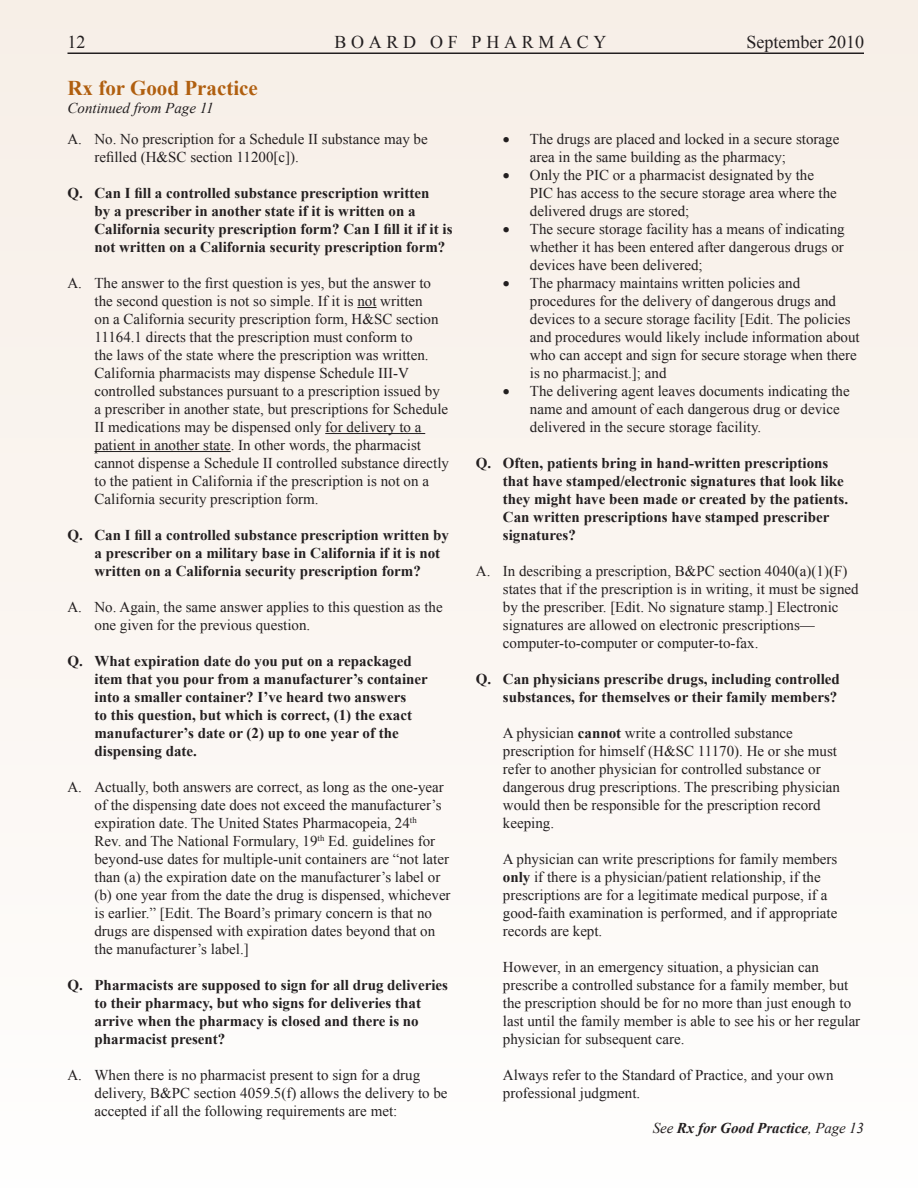
<style>
.page{position:relative;width:918px;height:1188px;background:#faf5f1}
.page>*{position:absolute;margin:0;border:0;box-sizing:border-box;transform-origin:0 0}
.t1{font:700 21px "Times New Roman";color:#b05f0f}
.t2{font:18px "Times New Roman";letter-spacing:.26em;color:#231f20}
.t3{font:18px "Times New Roman";color:#231f20}
.t4{font:18px "Times New Roman";letter-spacing:.13em;color:#231f20}
.t5{font:15px/18px "Times New Roman";color:#231f20}
.t6{font:700 15px/18px "Times New Roman";color:#231f20}
.t7{font:italic 700 15px "Times New Roman";color:#231f20}
.t8{font:italic 15px "Times New Roman";color:#231f20}
.s1{font-weight:700}
.s2{font-weight:400}
</style>
<div class="page">
<svg style="left:357px;top:307px;width:20px;height:1px"></svg>
<hr style="left:325px;top:433px;width:100px;height:1px;background:#231f20">
<hr style="left:94px;top:451px;width:137px;height:1px;background:#231f20">
<hr style="left:68px;top:52px;width:796px;height:2px;background:#231f20">
<p class="t4" style="left:68px;top:30px;width:19px">12</p>
<p class="t2" style="left:335px;top:30px;width:273px">BOARD OF PHARMACY</p>
<p class="t3" style="left:747px;top:30px;width:119px">September 2010</p>
<p class="t1" style="left:68px;top:74px;width:192px">Rx for Good Practice</p>
<p class="t8" style="left:68px;top:98px;width:148px">Continued from Page 11</p>
<p class="t5" style="left:94px;top:130px;width:335px;text-indent:-27px">A. No. No prescription for a Schedule II substance may be refilled (H&amp;SC section 11200[c]).</p>
<p class="t6" style="left:94px;top:184px;width:360px;text-indent:-27px">Q. Can I fill a controlled substance prescription written<br>by a prescriber in another state if it is written on a California security prescription form? Can I fill it if it is not written on a California security prescription form?</p>
<p class="t5" style="left:94px;top:274px;width:356px;text-indent:-27px">A. The answer to the first question is yes, but the answer to the second question is not so simple. If it is not written<br>on a California security prescription form, H&amp;SC section 11164.1 directs that the prescription must conform to<br>the laws of the state where the prescription was written.<br>California pharmacists may dispense Schedule III-V controlled substances pursuant to a prescription issued by a prescriber in another state, but prescriptions for Schedule II medications may be dispensed only for delivery to a patient in another state. In other words, the pharmacist cannot dispense a Schedule II controlled substance directly to the patient in California if the prescription is not on a California security prescription form.</p>
<p class="t6" style="left:94px;top:526px;width:356px;text-indent:-27px">Q. Can I fill a controlled substance prescription written by a prescriber on a military base in California if it is not written on a California security prescription form?</p>
<p class="t5" style="left:94px;top:598px;width:350px;text-indent:-27px">A. No. Again, the same answer applies to this question as the one given for the previous question.</p>
<p class="t6" style="left:94px;top:652px;width:335px;text-indent:-27px">Q. What expiration date do you put on a repackaged item that you pour from a manufacturer’s container into a smaller container? I’ve heard two answers<br>to this question, but which is correct, (1) the exact manufacturer’s date or (2) up to one year of the dispensing date.</p>
<p class="t5" style="left:94px;top:778px;width:358px;text-indent:-27px">A. Actually, both answers are correct, as long as the one-year of the dispensing date does not exceed the manufacturer’s expiration date. The United States Pharmacopeia, 24<sup>th<br></sup>Rev. and The National Formulary, 19<sup>th</sup> Ed. guidelines for beyond-use dates for multiple-unit containers are “not later than (a) the expiration date on the manufacturer’s label or (b) one year from the date the drug is dispensed, whichever is earlier.” [Edit. The Board’s primary concern is that no drugs are dispensed with expiration dates beyond that on the manufacturer’s label.]</p>
<p class="t6" style="left:94px;top:976px;width:355px;text-indent:-27px">Q. Pharmacists are supposed to sign for all drug deliveries to their pharmacy, but who signs for deliveries that arrive when the pharmacy is closed and there is no pharmacist present?</p>
<p class="t5" style="left:94px;top:1066px;width:355px;text-indent:-27px">A. When there is no pharmacist present to sign for a drug delivery, B&amp;PC section 4059.5(f) allows the delivery to be accepted if all the following requirements are met:</p>
<p class="t5" style="left:530px;top:130px;width:311px;text-indent:-27px">• The drugs are placed and locked in a secure storage area in the same building as the pharmacy;</p>
<p class="t5" style="left:530px;top:166px;width:308px;text-indent:-27px">• Only the PIC or a pharmacist designated by the<br>PIC has access to the secure storage area where the delivered drugs are stored;</p>
<p class="t5" style="left:530px;top:220px;width:316px;text-align:justify;text-indent:-27px">• The secure storage facility has a means of indicating whether it has been entered after dangerous drugs or devices have been delivered;</p>
<p class="t5" style="left:530px;top:274px;width:331px;text-indent:-27px">• The pharmacy maintains written policies and procedures for the delivery of dangerous drugs and devices to a secure storage facility [Edit. The policies and procedures would likely include information about who can accept and sign for secure storage when there is no pharmacist.]; and</p>
<p class="t5" style="left:530px;top:382px;width:321px;text-indent:-27px">• The delivering agent leaves documents indicating the name and amount of each dangerous drug or device delivered in the secure storage facility.</p>
<p class="t6" style="left:503px;top:454px;width:347px;text-indent:-27px">Q. Often, patients bring in hand-written prescriptions that have stamped/electronic signatures that look like they might have been made or created by the patients.<br>Can written prescriptions have stamped prescriber signatures?</p>
<p class="t5" style="left:503px;top:562px;width:357px;text-indent:-27px">A. In describing a prescription, B&amp;PC section 4040(a)(1)(F) states that if the prescription is in writing, it must be signed by the prescriber. [Edit. No signature stamp.] Electronic signatures are allowed on electronic prescriptions— computer-to-computer or computer-to-fax.</p>
<p class="t6" style="left:476px;top:670px;width:366px;text-align:right">Q. Can physicians prescribe drugs, including controlled substances, for themselves or their family members?</p>
<p class="t5" style="left:503px;top:724px;width:339px">A physician <span class="s1">cannot</span> write a controlled substance prescription for himself (H&amp;SC 11170). He or she must refer to another physician for controlled substance or dangerous drug prescriptions. The prescribing physician would then be responsible for the prescription record keeping.</p>
<p class="t5" style="left:503px;top:850px;width:336px">A physician can write prescriptions for family members <span class="s1">only</span> if there is a physician/patient relationship, if the prescriptions are for a legitimate medical purpose, if a good-faith examination is performed, and if appropriate records are kept.</p>
<p class="t5" style="left:503px;top:958px;width:359px">However, in an emergency situation, a physician can prescribe a controlled substance for a family member, but the prescription should be for no more than just enough to last until the family member is able to see his or her regular physician for subsequent care.</p>
<p class="t5" style="left:503px;top:1066px;width:332px">Always refer to the Standard of Practice, and your own professional judgment.</p>
<p class="t7" style="left:653px;top:1118px;width:213px"><span class="s2">See</span> Rx for Good Practice<span class="s2">, Page 13</span></p>
</div>
